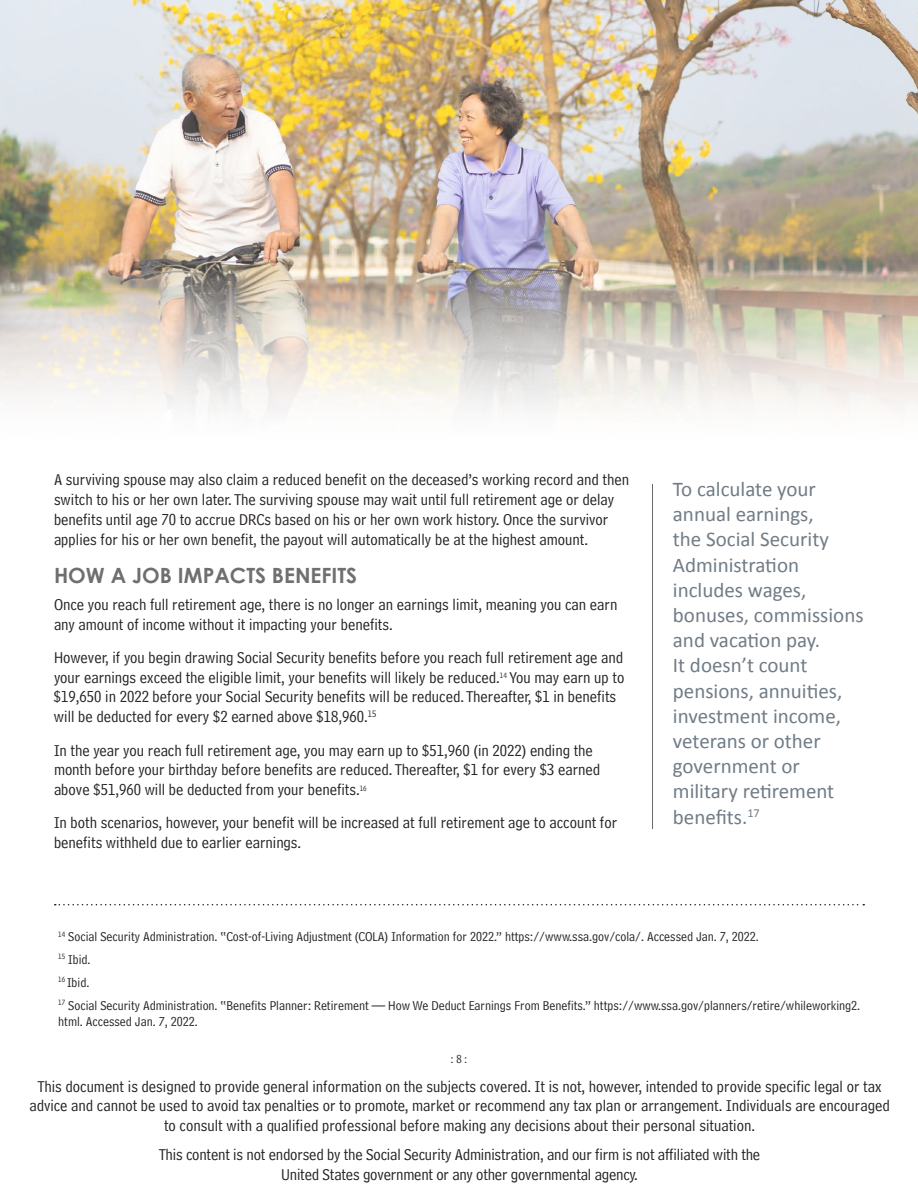
<style>
.page{position:relative;width:918px;height:1188px;background:#fff}
.page>*{position:absolute;margin:0;border:0;box-sizing:border-box;transform-origin:0 0}
.t1{font:21px/25.2px "Calibri";color:#717c86}
.t2{font:700 21px "Century Gothic";color:#6f6f70}
.t3{font:16.5px/19.8px "Bell Centennial Std Address";color:#231f20}
.t4{font:13.5px/23px "Bell Centennial Std Address";color:#231f20}
.t5{font:12px "Bell Centennial Std Address";color:#231f20}
</style>
<div class="page">
<img style="left:0;top:0;width:918px;height:411px">
<svg style="left:55px;top:904px;width:809px;height:1px"></svg>
<hr style="left:652px;top:484px;width:1px;height:344px;background:#69696c">
<p class="t3" style="left:54px;top:470px;width:577px">A surviving spouse may also claim a reduced benefit on the deceased’s working record and then switch to his or her own later. The surviving spouse may wait until full retirement age or delay benefits until age 70 to accrue DRCs based on his or her own work history. Once the survivor applies for his or her own benefit, the payout will automatically be at the highest amount.</p>
<p class="t2" style="left:54px;top:560px;width:305px">HOW A JOB IMPACTS BENEFITS</p>
<p class="t3" style="left:54px;top:594px;width:565px">Once you reach full retirement age, there is no longer an earnings limit, meaning you can earn any amount of income without it impacting your benefits.</p>
<p class="t3" style="left:54px;top:648px;width:572px">However, if you begin drawing Social Security benefits before you reach full retirement age and your earnings exceed the eligible limit, your benefits will likely be reduced.<sup>14</sup> You may earn up to $19,650 in 2022 before your Social Security benefits will be reduced. Thereafter, $1 in benefits will be deducted for every $2 earned above $18,960.<sup>15</sup></p>
<p class="t3" style="left:54px;top:740px;width:548px">In the year you reach full retirement age, you may earn up to $51,960 (in 2022) ending the month before your birthday before benefits are reduced. Thereafter, $1 for every $3 earned above $51,960 will be deducted from your benefits.<sup>16</sup></p>
<p class="t3" style="left:54px;top:813px;width:565px">In both scenarios, however, your benefit will be increased at full retirement age to account for benefits withheld due to earlier earnings.</p>
<p class="t1" style="left:673px;top:477px;width:192px">To calculate your annual earnings,<br>the Social Security<br>Administration includes wages, bonuses, commissions and vacation pay.<br>It doesn’t count pensions, annuities, investment income, veterans or other government or military retirement benefits.<sup>17</sup></p>
<p class="t4" style="left:58px;top:925px;width:803px"><sup>14</sup> Social Security Administration. “Cost-of-Living Adjustment (COLA) Information for 2022.” https://www.ssa.gov/cola/. Accessed Jan. 7, 2022.<br><sup>15</sup> Ibid.<br><sup>16</sup> Ibid.<br><sup>17</sup> Social Security Administration. “Benefits Planner: Retirement — How We Deduct Earnings From Benefits.” https://www.ssa.gov/planners/retire/whileworking2.</p>
<p class="t4" style="left:58px;top:1010px;width:141px">html. Accessed Jan. 7, 2022.</p>
<p class="t5" style="left:451px;top:1052px;width:18px">: 8 :</p>
<p class="t3" style="left:29px;top:1076px;width:862px;text-align:center">This document is designed to provide general information on the subjects covered. It is not, however, intended to provide specific legal or tax advice and cannot be used to avoid tax penalties or to promote, market or recommend any tax plan or arrangement. Individuals are encouraged to consult with a qualified professional before making any decisions about their personal situation.</p>
<p class="t3" style="left:159px;top:1145px;width:603px;text-align:center">This content is not endorsed by the Social Security Administration, and our firm is not affiliated with the<br>United States government or any other governmental agency.</p>
</div>
